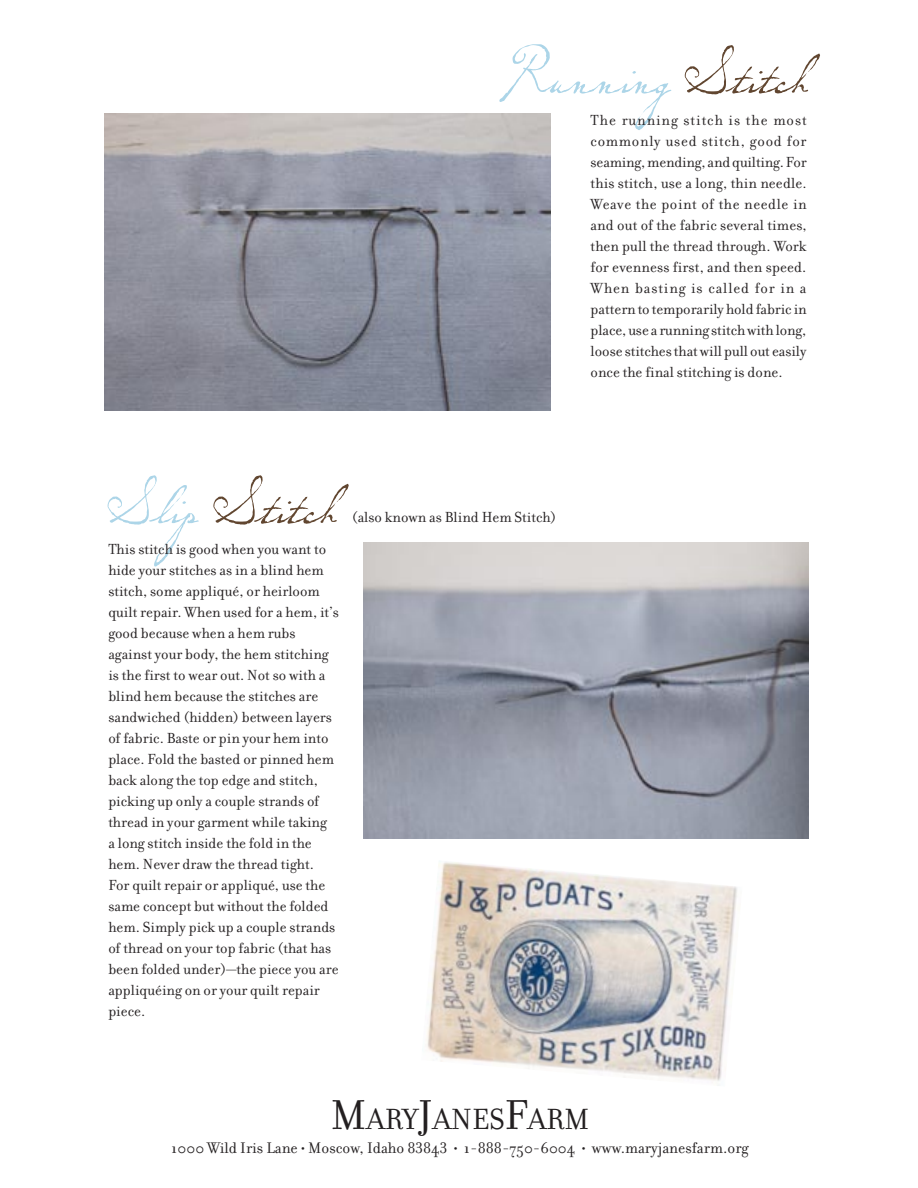
<style>
.page{position:relative;width:918px;height:1188px;background:#fff}
.page>*{position:absolute;margin:0;border:0;box-sizing:border-box;transform-origin:0 0}
.t1{font:90px "P22 Dearest Script";letter-spacing:-.01em;color:#acd5e8}
.t2{font:90px "P22 Dearest Script";letter-spacing:-.01em;color:#614630}
.t3{font:31.5px "Filosofia";color:#231f20}
.t4{font:16.5px "Filosofia";color:#231f20}
.t5{font:15.75px/21px "Filosofia";color:#231f20;text-align:justify}
.s1{color:#614630}
.s2{color:#acd5e8}
.s3{font-size:45px}
</style>
<div class="page">
<img style="left:105px;top:114px;width:445px;height:296px">
<img style="left:363px;top:542px;width:446px;height:297px">
<img style="left:427px;top:861px;width:310px;height:220px">
<h1 class="t1" style="left:504px;top:8px;width:304px">Running <span class="s1">Stitch</span></h1>
<p class="t5" style="left:591px;top:110px;width:218px">The running stitch is the most commonly used stitch, good for seaming, mending, and quilting. For this stitch, use a long, thin needle.<br>Weave the point of the needle in and out of the fabric several times, then pull the thread through. Work for evenness first, and then speed.<br>When basting is called for in a pattern to temporarily hold fabric in place, use a running stitch with long, loose stitches that will pull out easily once the final stitching is done.</p>
<h1 class="t2" style="left:108px;top:438px;width:229px"><span class="s2">Slip</span> Stitch</h1>
<p class="t5" style="left:352px;top:507px;width:206px">(also known as Blind Hem Stitch)</p>
<p class="t5" style="left:108px;top:539px;width:232px;text-align:left">This stitch is good when you want to hide your stitches as in a blind hem stitch, some appliqué, or heirloom quilt repair. When used for a hem, it’s good because when a hem rubs against your body, the hem stitching is the first to wear out. Not so with a blind hem because the stitches are sandwiched (hidden) between layers of fabric. Baste or pin your hem into place. Fold the basted or pinned hem back along the top edge and stitch, picking up only a couple strands of thread in your garment while taking<br>a long stitch inside the fold in the hem. Never draw the thread tight.<br>For quilt repair or appliqué, use the same concept but without the folded hem. Simply pick up a couple strands of thread on your top fabric (that has been folded under)—the piece you are appliquéing on or your quilt repair piece.</p>
<h2 class="t3" style="left:330px;top:1102px;width:261px"><span class="s3">M</span>ARY<span class="s3">J</span>ANES<span class="s3">F</span>ARM</h2>
<p class="t4" style="left:171px;top:1139px;width:579px">1000 Wild Iris Lane • Moscow, Idaho 83843 • 1-888-750-6004 • www.maryjanesfarm.org</p>
</div>
